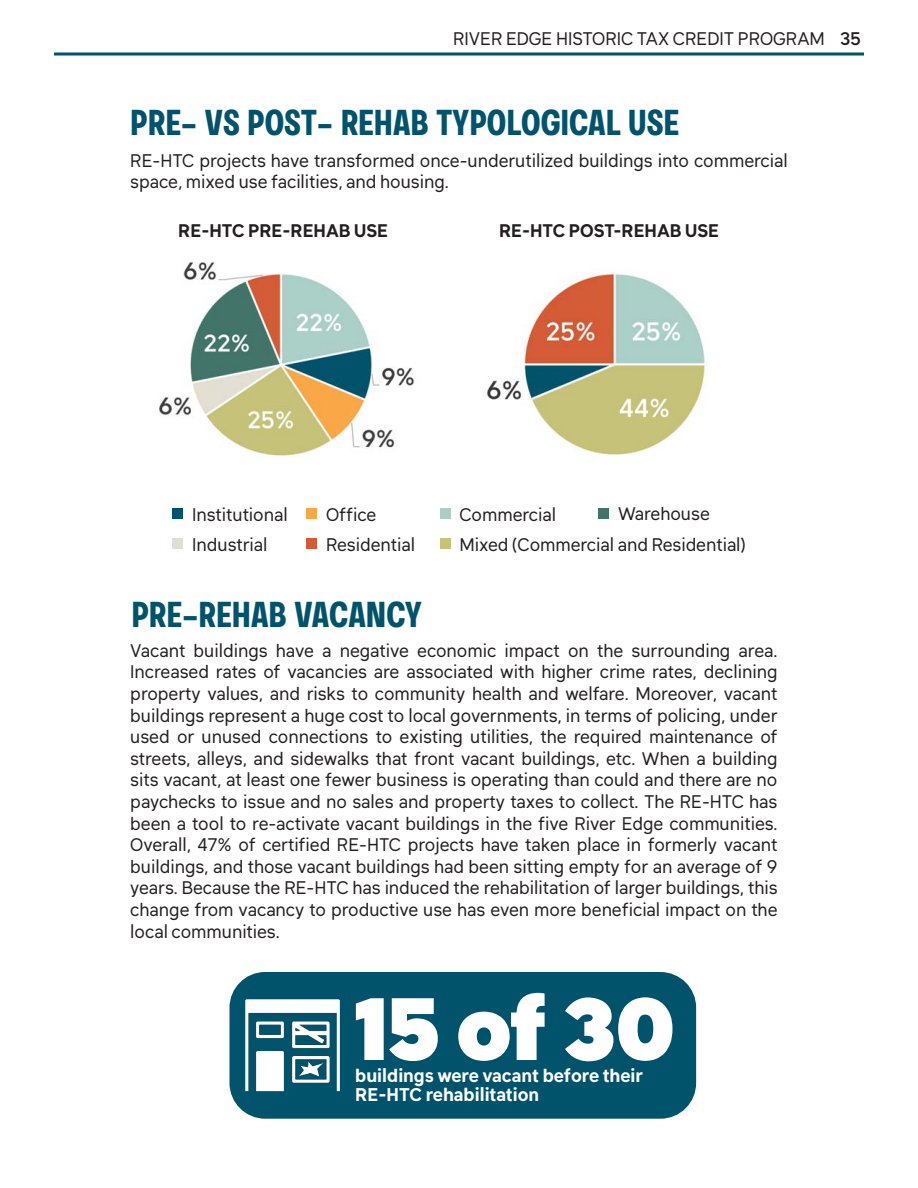
<style>
.page{position:relative;width:918px;height:1188px;background:#fff}
.page>*{position:absolute;margin:0;border:0;box-sizing:border-box;transform-origin:0 0}
.t1{font:900 87px "Klima";color:#fff}
.t2{font:600 36px "Laguna Vintage Con";color:#01536b}
.t3{font:700 18.15px/18.1px "Klima";color:#fff}
.Paragraph_Style_1{font:18px/21.6px "Klima";color:#231f20}
.t4{font:700 18px "Klima";color:#231f20}
.t5{font:500 18px "Klima";color:#231f20}
</style>
<div class="page">
<img style="left:159px;top:262px;width:255px;height:194px">
<img style="left:487px;top:272px;width:218px;height:184px">
<div style="left:172px;top:508px;width:11px;height:11px;background:#01536b"></div>
<div style="left:306px;top:538px;width:11px;height:11px;background:#d45b36"></div>
<div style="left:172px;top:538px;width:11px;height:11px;background:#e3ded1"></div>
<div style="left:306px;top:508px;width:11px;height:11px;background:#f9a846"></div>
<div style="left:598px;top:508px;width:11px;height:11px;background:#427469"></div>
<div style="left:440px;top:508px;width:11px;height:11px;background:#abcfc7"></div>
<div style="left:440px;top:538px;width:11px;height:11px;background:#c6c279"></div>
<div style="left:230px;top:972px;width:466px;height:147px;background:#01536b;border-radius:36px"></div>
<img style="left:245px;top:999px;width:95px;height:93px">
<svg style="left:54px;top:52px;width:810px;height:4px;background:#407d8f"></svg>
<p class="Paragraph_Style_1" style="left:453px;top:27px;width:373px">RIVER EDGE HISTORIC TAX CREDIT PROGRAM</p>
<p class="t5" style="left:840px;top:24px;width:22px">35</p>
<p class="t2" style="left:130px;top:101px;width:550px">PRE- VS POST- REHAB TYPOLOGICAL USE</p>
<p class="Paragraph_Style_1" style="left:130px;top:148px;width:659px">RE-HTC projects have transformed once-underutilized buildings into commercial space, mixed use facilities, and housing.</p>
<p class="t4" style="left:178px;top:216px;width:211px">RE-HTC PRE-REHAB USE</p>
<p class="t4" style="left:499px;top:216px;width:222px">RE-HTC POST-REHAB USE</p>
<p class="Paragraph_Style_1" style="left:192px;top:502px;width:97px">Institutional</p>
<p class="Paragraph_Style_1" style="left:192px;top:532px;width:77px">Industrial</p>
<p class="Paragraph_Style_1" style="left:326px;top:532px;width:90px">Residential</p>
<p class="Paragraph_Style_1" style="left:326px;top:502px;width:52px">Office</p>
<p class="Paragraph_Style_1" style="left:459px;top:502px;width:98px">Commercial</p>
<p class="Paragraph_Style_1" style="left:618px;top:502px;width:93px">Warehouse</p>
<p class="Paragraph_Style_1" style="left:459px;top:532px;width:288px">Mixed (Commercial and Residential)</p>
<p class="t2" style="left:131px;top:593px;width:292px">PRE-REHAB VACANCY</p>
<p class="Paragraph_Style_1" style="left:130px;top:638px;width:649px;text-align:justify">Vacant buildings have a negative economic impact on the surrounding area.<br>Increased rates of vacancies are associated with higher crime rates, declining property values, and risks to community health and welfare. Moreover, vacant buildings represent a huge cost to local governments, in terms of policing, under used or unused connections to existing utilities, the required maintenance of streets, alleys, and sidewalks that front vacant buildings, etc. When a building sits vacant, at least one fewer business is operating than could and there are no paychecks to issue and no sales and property taxes to collect. The RE-HTC has been a tool to re-activate vacant buildings in the five River Edge communities.<br>Overall, 47% of certified RE-HTC projects have taken place in formerly vacant buildings, and those vacant buildings had been sitting empty for an average of 9 years. Because the RE-HTC has induced the rehabilitation of larger buildings, this change from vacancy to productive use has even more beneficial impact on the local communities.</p>
<p class="t1" style="left:353px;top:961px;width:323px">15 of 30</p>
<p class="t3" style="left:355px;top:1065px;width:289px">buildings were vacant before their<br>RE-HTC rehabilitation</p>
</div>
